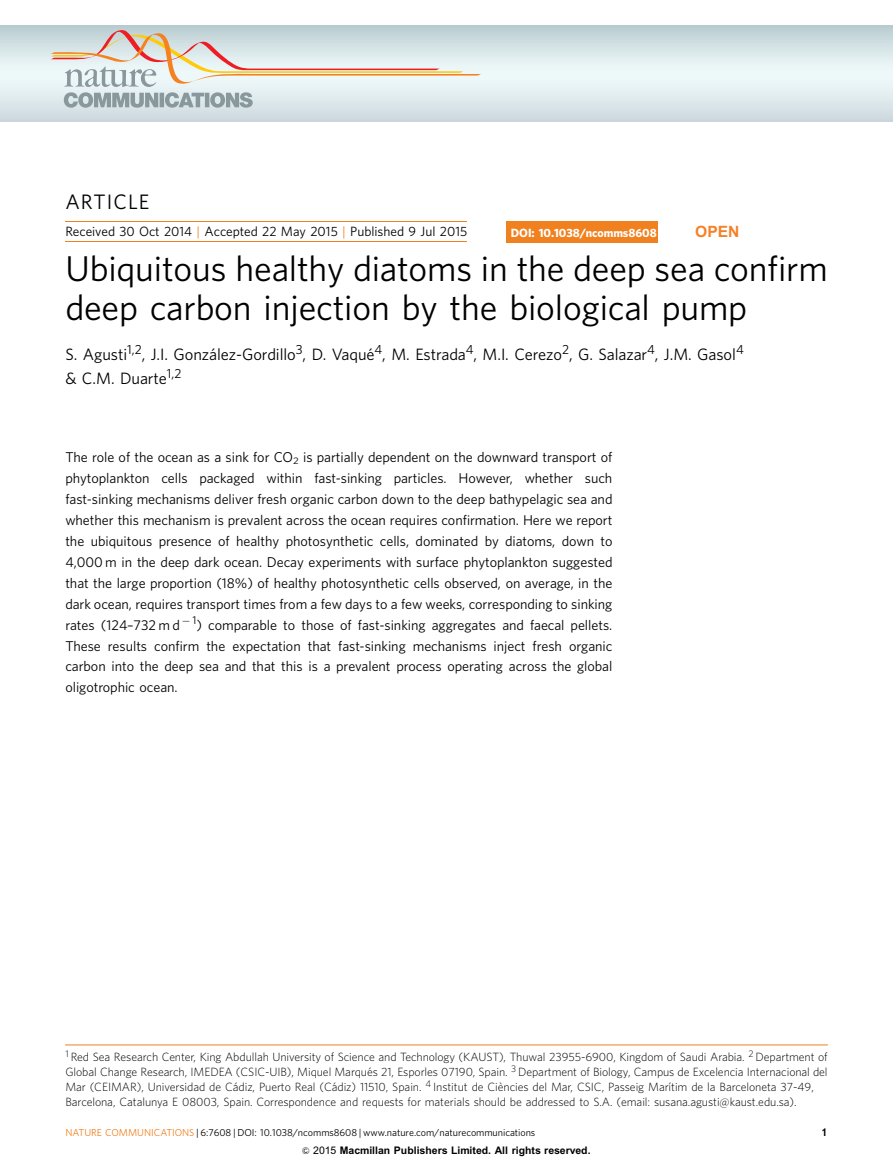
<style>
.page{position:relative;width:893px;height:1174px;background:#fff}
.page>*{position:absolute;margin:0;border:0;box-sizing:border-box;transform-origin:0 0}
.t1{font:35.85px/38.8px "Adv O Tea 1 a 7398";color:#000}
.t2{font:20.85px "Adv O Tea 1 a 7398";letter-spacing:.055em;color:#000}
.t3{font:16.5px/23.9px "Adv O Tea 1 a 7398";color:#000}
.t4{font:700 15.6px "Arial";color:#f58127}
.t5{font:14.25px/21px "Adv O Tea 1 a 7398";color:#000;text-align:justify}
.t6{font:13.5px "Adv O Tea 1 a 7398";color:#000}
.t7{font:12px/15px "Adv O Tf 23 bb 480";color:#000}
.t8{font:12px "Adv O Tcb 88 df 00";color:#fff}
.t9{font:10.8px "Adv T Tda 6 f 6 cb 8.B";color:#000}
.t10{font:10.5px "Adv PAD35";color:#000}
.t11{font:10.05px "Adv O Tea 1 a 7398";color:#000}
.s1{color:#f1801f}
.s2{font-family:"Adv TA42"}
.s3{font-family:"Adv PAD33"}
</style>
<div class="page">
<hr style="left:65px;top:221px;width:402px;height:1px;background:#f1801f">
<hr style="left:65px;top:242px;width:402px;height:1px;background:#f1801f">
<div style="left:506px;top:222px;width:152px;height:21px;background:#f1801f"></div>
<hr style="left:65px;top:1045px;width:763px;height:1px;background:#f1801f">
<svg style="left:0;top:26px;width:893px;height:96px;background:#d8e5e8"></svg>
<svg style="left:50px;top:30px;width:431px;height:78px;background:#d8dad6"></svg>
<h2 class="t2" style="left:65px;top:194px;width:85px">ARTICLE</h2>
<p class="t6" style="left:65px;top:226px;width:403px">Received 30 Oct 2014 <span class="s1">|</span> Accepted 22 May 2015 <span class="s1">|</span> Published 9 Jul 2015</p>
<h1 class="t1" style="left:65px;top:252px;width:764px">Ubiquitous healthy diatoms in the deep sea confirm deep carbon injection by the biological pump</h1>
<p class="t3" style="left:65px;top:344px;width:680px">S. Agusti<sup>1,2</sup>, J.I. Gonza´lez-Gordillo<sup>3</sup>, D. Vaque´<sup>4</sup>, M. Estrada<sup>4</sup>, M.I. Cerezo<sup>2</sup>, G. Salazar<sup>4</sup>, J.M. Gasol<sup>4 </sup>&amp; C.M. Duarte<sup>1,2</sup></p>
<p class="t8" style="left:511px;top:228px;width:147px">DOI: 10.1038/ncomms8608</p>
<p class="t4" style="left:695px;top:222px;width:46px">OPEN</p>
<p class="t5" style="left:65px;top:448px;width:549px">The role of the ocean as a sink for CO<sub>2</sub> is partially dependent on the downward transport of phytoplankton cells packaged within fast-sinking particles. However, whether such fast-sinking mechanisms deliver fresh organic carbon down to the deep bathypelagic sea and whether this mechanism is prevalent across the ocean requires confirmation. Here we report the ubiquitous presence of healthy photosynthetic cells, dominated by diatoms, down to 4,000 m in the deep dark ocean. Decay experiments with surface phytoplankton suggested that the large proportion (18%) of healthy photosynthetic cells observed, on average, in the dark ocean, requires transport times from a few days to a few weeks, corresponding to sinking rates (124–732 m d <sup>-</sup> <sup>1</sup>) comparable to those of fast-sinking aggregates and faecal pellets.<br>These results confirm the expectation that fast-sinking mechanisms inject fresh organic carbon into the deep sea and that this is a prevalent process operating across the global oligotrophic ocean.</p>
<p class="t7" style="left:65px;top:1050px;width:764px"><sup>1</sup> Red Sea Research Center, King Abdullah University of Science and Technology (KAUST), Thuwal 23955-6900, Kingdom of Saudi Arabia. <sup>2</sup> Department of Global Change Research, IMEDEA (CSIC-UIB), Miquel Marque´s 21, Esporles 07190, Spain. <sup>3</sup> Department of Biology, Campus de Excelencia Internacional del Mar (CEIMAR), Universidad de Ca´diz, Puerto Real (Ca´diz) 11510, Spain. <sup>4</sup> Institut de Cie`ncies del Mar, CSIC, Passeig Marı´tim de la Barceloneta 37-49, Barcelona, Catalunya E 08003, Spain. Correspondence and requests for materials should be addressed to S.A. (email: susana.agusti@kaust.edu.sa).</p>
<p class="t11" style="left:65px;top:1128px;width:471px"><span class="s1">NATURE COMMUNICATIONS</span> | 6:7608 | DOI: 10.1038/ncomms8608 | www.nature.com/naturecommunications</p>
<p class="t9" style="left:821px;top:1128px;width:8px">1</p>
<p class="t10" style="left:302px;top:1146px;width:290px"><span class="s2">&amp;</span> <span class="s3">2015</span> Macmillan Publishers Limited. All rights reserved.</p>
</div>
